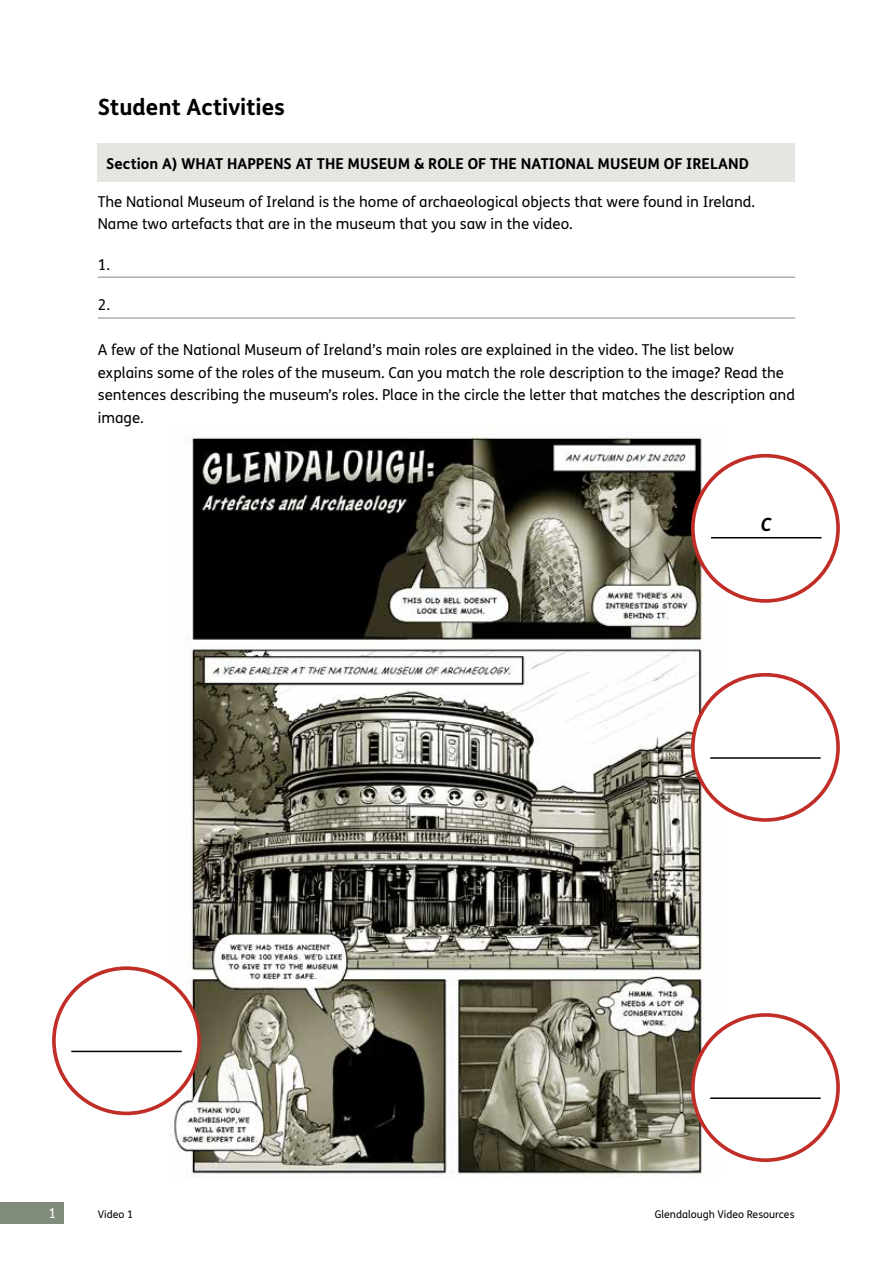
<style>
.page{position:relative;width:893px;height:1263px;background:#fff}
.page>*{position:absolute;margin:0;border:0;box-sizing:border-box;transform-origin:0 0}
.t1{font:700 22.5px "FS Me Pro";color:#000}
.t2{font:italic 700 18.15px "FS Me Pro";color:#000}
.t3{font:15px/22.5px "FS Me Pro";color:#000}
.t4{font:700 15px "FS Me Pro";color:#000}
.t5{font:13.5px "FS Me Pro";color:#fff}
.t6{font:10.5px "FS Me Pro";color:#000}
</style>
<div class="page">
<hr style="left:98px;top:277px;width:697px;height:1px;background:#808b7c">
<hr style="left:98px;top:318px;width:697px;height:1px;background:#808b7c">
<div style="left:98px;top:144px;width:697px;height:38px;background:#e4e6e2"></div>
<div style="left:0;top:1202px;width:64px;height:22px;background:#808b7c"></div>
<img style="left:170px;top:428px;width:553px;height:749px">
<div style="left:693px;top:675px;width:145px;height:145px;background:#fff;border-radius:50%"></div>
<div style="left:691px;top:673px;width:149px;height:149px;border:4px solid #c02e27;border-radius:50%"></div>
<hr style="left:710px;top:757px;width:111px;height:2px;background:#000">
<div style="left:693px;top:456px;width:145px;height:145px;background:#fff;border-radius:50%"></div>
<div style="left:691px;top:454px;width:149px;height:149px;border:4px solid #c02e27;border-radius:50%"></div>
<hr style="left:711px;top:537px;width:110px;height:1px;background:#000">
<div style="left:693px;top:1015px;width:145px;height:145px;background:#fff;border-radius:50%"></div>
<div style="left:691px;top:1013px;width:149px;height:149px;border:4px solid #c02e27;border-radius:50%"></div>
<hr style="left:710px;top:1097px;width:111px;height:2px;background:#000">
<div style="left:54px;top:968px;width:145px;height:145px;background:#fff;border-radius:50%"></div>
<div style="left:52px;top:966px;width:149px;height:149px;border:4px solid #c02e27;border-radius:50%"></div>
<hr style="left:71px;top:1051px;width:111px;height:1px;background:#000">
<h1 class="t1" style="left:98px;top:89px;width:189px">Student Activities</h1>
<p class="t4" style="left:106px;top:152px;width:644px">Section A) WHAT HAPPENS AT THE MUSEUM &amp; ROLE OF THE NATIONAL MUSEUM OF IRELAND</p>
<p class="t3" style="left:98px;top:190px;width:659px">The National Museum of Ireland is the home of archaeological objects that were found in Ireland.<br>Name two artefacts that are in the museum that you saw in the video.</p>
<p class="t3" style="left:98px;top:253px;width:14px">1.</p>
<p class="t3" style="left:98px;top:293px;width:14px">2.</p>
<p class="t3" style="left:98px;top:338px;width:699px">A few of the National Museum of Ireland’s main roles are explained in the video. The list below<br>explains some of the roles of the museum. Can you match the role description to the image? Read the sentences describing the museum’s roles. Place in the circle the letter that matches the description and image.</p>
<p class="t5" style="left:49px;top:1204px;width:9px">1</p>
<p class="t6" style="left:98px;top:1207px;width:37px">Video 1</p>
<p class="t2" style="left:761px;top:510px;width:12px">C</p>
<p class="t6" style="left:655px;top:1207px;width:141px">Glendalough Video Resources</p>
</div>
